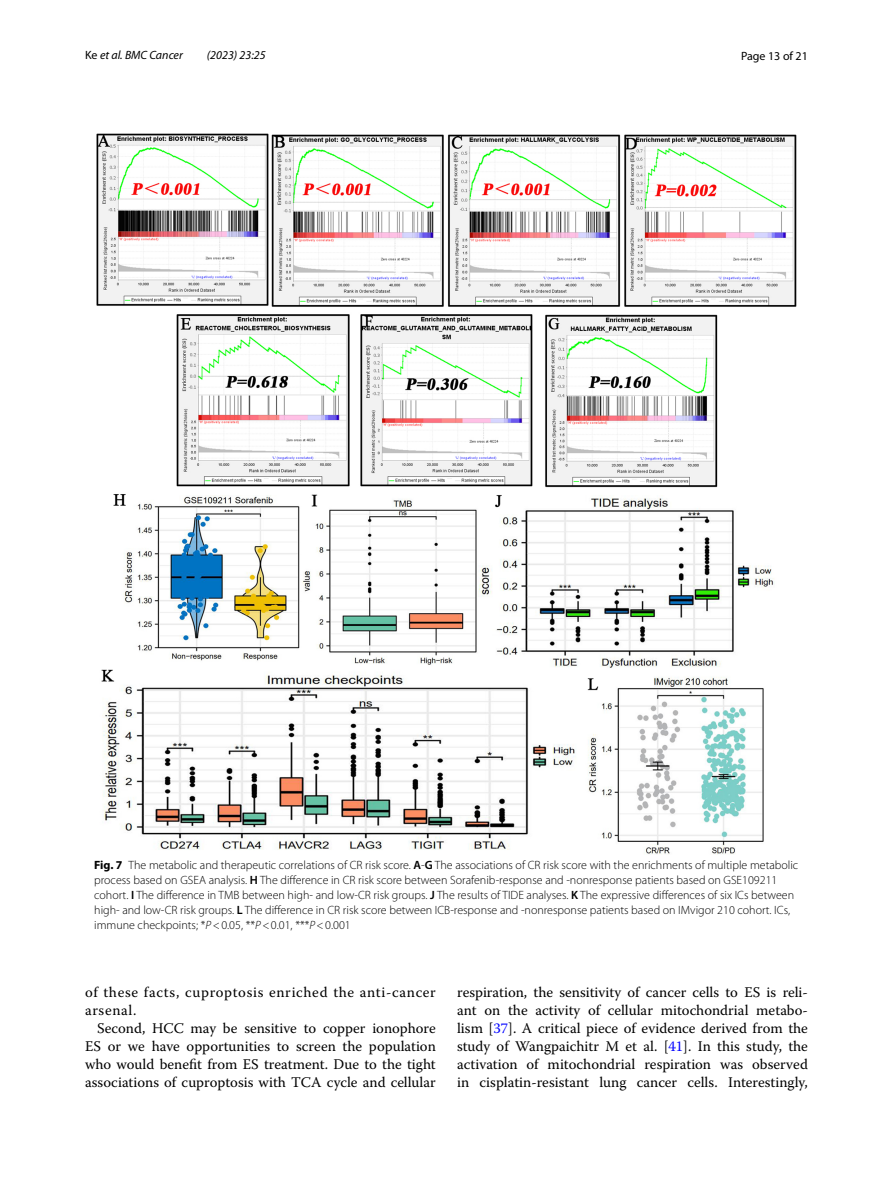
<style>
.page{position:relative;width:893px;height:1187px;background:#fff}
.page>*{position:absolute;margin:0;border:0;box-sizing:border-box;transform-origin:0 0}
.t1{font:14.7px/18px "Warnock Pro";letter-spacing:.005em;color:#000;text-align:justify}
.t2{font:14.7px/18px "Warnock Pro";letter-spacing:.045em;color:#000}
.t3{font:300 12px/15px "Myriad Pro";color:#000}
.t4{font:italic 12px "Myriad Pro";color:#000}
.t5{font:12px "Myriad Pro";color:#000}
.s1{font-style:normal}
.s2{font-weight:700}
.s3{font-weight:600}
.s4{font-style:italic}
.s5{color:#00f}
</style>
<div class="page">
<img style="left:96px;top:133px;width:701px;height:721px">
<p class="t4" style="left:85px;top:48px;width:99px"><span class="s1">Ke</span> et al. BMC Cancer</p>
<p class="t4" style="left:207px;top:48px;width:60px">(2023) 23:25</p>
<p class="t5" style="left:741px;top:48px;width:68px">Page 13 of 21</p>
<p class="t3" style="left:94px;top:858px;width:705px"><span class="s2">Fig. 7</span> The metabolic and therapeutic correlations of CR risk score. <span class="s3">A</span>-<span class="s3">G</span> The associations of CR risk score with the enrichments of multiple metabolic process based on GSEA analysis. <span class="s3">H</span> The difference in CR risk score between Sorafenib-response and -nonresponse patients based on GSE109211 cohort. <span class="s3">I</span> The difference in TMB between high- and low-CR risk groups. <span class="s3">J</span> The results of TIDE analyses. <span class="s3">K</span> The expressive differences of six ICs between high- and low-CR risk groups. <span class="s3">L</span> The difference in CR risk score between ICB-response and -nonresponse patients based on IMvigor 210 cohort. ICs, immune checkpoints; *<span class="s4">P</span>&lt;0.05, **<span class="s4">P</span>&lt;0.01, ***<span class="s4">P</span>&lt;0.001</p>
<p class="t2" style="left:85px;top:983px;width:352px">of these facts, cuproptosis enriched the anti-cancer arsenal.</p>
<p class="t1" style="left:85px;top:1019px;width:352px;text-indent:12px">Second, HCC may be sensitive to copper ionophore ES or we have opportunities to screen the population who would benefit from ES treatment. Due to the tight associations of cuproptosis with TCA cycle and cellular</p>
<p class="t1" style="left:457px;top:983px;width:352px">respiration, the sensitivity of cancer cells to ES is reli&shy;ant on the activity of cellular mitochondrial metabo&shy;lism [<span class="s5">37</span>]. A critical piece of evidence derived from the study of Wangpaichitr M et al. [<span class="s5">41</span>]. In this study, the activation of mitochondrial respiration was observed in cisplatin-resistant lung cancer cells. Interestingly,</p>
</div>
